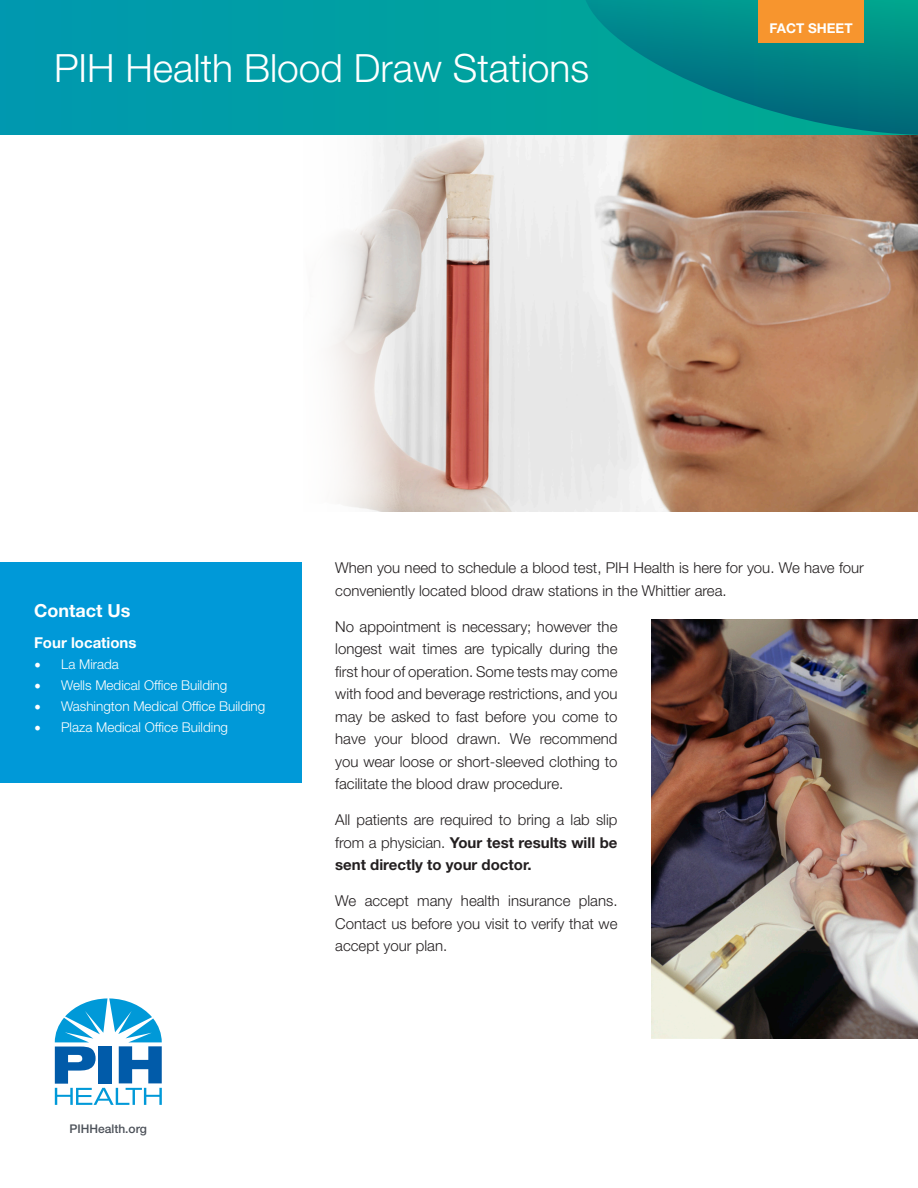
<style>
.page{position:relative;width:918px;height:1188px;background:#fff}
.page>*{position:absolute;margin:0;border:0;box-sizing:border-box;transform-origin:0 0}
.t1{font:300 39px "Helvetica Neue LT Std";color:#fff}
.Paragraph_Style_2{font:700 18px "Helvetica Neue LT Std";color:#fff}
.Body_Paragraph{font:300 15px/22.5px "Helvetica Neue LT Std";color:#231f20;text-align:justify}
.t2{font:700 15px "Helvetica Neue LT Std";color:#fff}
.t3{font:300 13.5px "Helvetica Neue LT Std";color:#fff}
.t4{font:700 13.5px "Helvetica Neue LT Std";color:#fff}
.t5{font:500 12px "Helvetica Neue LT Std";color:#4c5159}
.s1{font-family:"Minion Pro";font-weight:400;font-size:18px}
.s2{font-weight:700}
</style>
<div class="page">
<img style="left:449px;top:135px;width:469px;height:377px">
<svg style="left:331px;top:135px;width:118px;height:377px"></svg>
<div style="left:0;top:0;width:918px;height:135px;background:#009ea5"></div>
<svg style="left:585px;top:0;width:333px;height:135px"></svg>
<div style="left:0;top:562px;width:302px;height:221px;background:#0099d8"></div>
<svg style="left:55px;top:998px;width:107px;height:107px"></svg>
<div style="left:758px;top:0;width:106px;height:42px;background:#f7952e"></div>
<img style="left:651px;top:619px;width:267px;height:419px">
<p class="t1" style="left:54px;top:44px;width:537px">PIH Health Blood Draw Stations</p>
<p class="t4" style="left:770px;top:20px;width:85px">FACT SHEET</p>
<p class="Paragraph_Style_2" style="left:34px;top:599px;width:98px">Contact Us</p>
<p class="t2" style="left:34px;top:634px;width:104px">Four locations</p>
<p class="t3" style="left:34px;top:656px;width:86px"><span class="s1">•</span> La Mirada</p>
<p class="t3" style="left:34px;top:677px;width:195px"><span class="s1">•</span> Wells Medical Office Building</p>
<p class="t3" style="left:34px;top:698px;width:233px"><span class="s1">•</span> Washington Medical Office Building</p>
<p class="t3" style="left:34px;top:719px;width:196px"><span class="s1">•</span> Plaza Medical Office Building</p>
<p class="t5" style="left:70px;top:1122px;width:79px">PIHHealth.org</p>
<p class="Body_Paragraph" style="left:335px;top:556px;width:530px">When you need to schedule a blood test, PIH Health is here for you. We have four conveniently located blood draw stations in the Whittier area.</p>
<p class="Body_Paragraph" style="left:335px;top:615px;width:284px">No appointment is necessary; however the longest wait times are typically during the first hour of operation. Some tests may come with food and beverage restrictions, and you may be asked to fast before you come to have your blood drawn. We recommend you wear loose or short-sleeved clothing to facilitate the blood draw procedure.</p>
<p class="Body_Paragraph" style="left:335px;top:808px;width:284px">All patients are required to bring a lab slip from a physician. <span class="s2">Your test results will be sent directly to your doctor.</span></p>
<p class="Body_Paragraph" style="left:335px;top:889px;width:284px">We accept many health insurance plans.<br>Contact us before you visit to verify that we accept your plan.</p>
</div>
